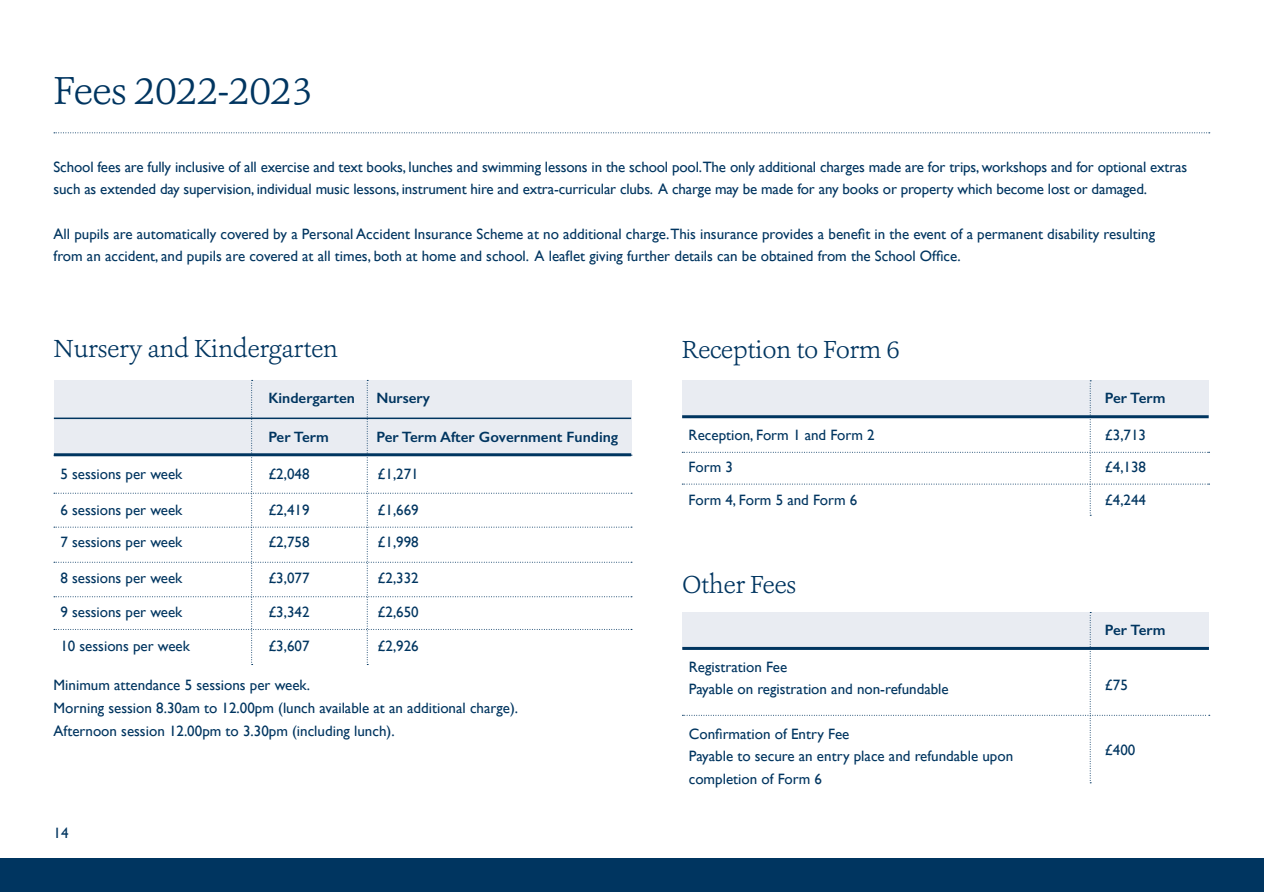
<style>
.page{position:relative;width:1264px;height:892px;background:#fff}
.page>*{position:absolute;margin:0;border:0;box-sizing:border-box;transform-origin:0 0}
.t1{font:300 40.8px "Ashbury";letter-spacing:-.02em;color:#003560}
.t2{font:300 25.8px "Ashbury";letter-spacing:-.02em;color:#003560}
.t3{font:15px/22.5px "Gill Sans";color:#003560}
.t4{font:600 15px "Gill Sans";color:#003560}
</style>
<div class="page">
<svg style="left:54px;top:132px;width:1155px;height:1px"></svg>
<svg style="left:54px;top:380px;width:578px;height:285px"></svg>
<svg style="left:682px;top:380px;width:527px;height:136px"></svg>
<hr style="left:54px;top:417px;width:577px;height:2px;background:#003560">
<hr style="left:54px;top:453px;width:577px;height:3px;background:#003560">
<hr style="left:682px;top:415px;width:526px;height:3px;background:#003560">
<svg style="left:682px;top:612px;width:527px;height:171px"></svg>
<hr style="left:682px;top:647px;width:526px;height:3px;background:#003560">
<div style="left:0;top:857px;width:1262px;height:35px;background:#003560"></div>
<hr style="left:1263px;top:857px;width:1px;height:35px;background:#003560">
<h1 class="t1" style="left:54px;top:64px;width:261px">Fees 2022-2023</h1>
<p class="t3" style="left:54px;top:155px;width:1134px">School fees are fully inclusive of all exercise and text books, lunches and swimming lessons in the school pool.The only additional charges made are for trips, workshops and for optional extras such as extended day supervision, individual music lessons, instrument hire and extra-curricular clubs. A charge may be made for any books or property which become lost or damaged.</p>
<p class="t3" style="left:54px;top:222px;width:1102px">All pupils are automatically covered by a Personal Accident Insurance Scheme at no additional charge.This insurance provides a benefit in the event of a permanent disability resulting from an accident, and pupils are covered at all times, both at home and school. A leaflet giving further details can be obtained from the School Office.</p>
<h2 class="t2" style="left:54px;top:332px;width:286px">Nursery and Kindergarten</h2>
<h2 class="t2" style="left:681px;top:333px;width:220px">Reception to Form 6</h2>
<p class="t4" style="left:268px;top:389px;width:88px">Kindergarten</p>
<p class="t4" style="left:376px;top:389px;width:55px">Nursery</p>
<p class="t4" style="left:1104px;top:389px;width:62px">Per Term</p>
<p class="t4" style="left:268px;top:428px;width:62px">Per Term</p>
<p class="t4" style="left:376px;top:428px;width:243px">Per Term After Government Funding</p>
<p class="t3" style="left:60px;top:462px;width:124px">5 sessions per week</p>
<p class="t3" style="left:60px;top:493px;width:124px;line-height:32.8px">6 sessions per week<br>7 sessions per week</p>
<p class="t3" style="left:60px;top:566px;width:124px">8 sessions per week</p>
<p class="t3" style="left:60px;top:600px;width:124px">9 sessions per week</p>
<p class="t3" style="left:60px;top:634px;width:131px">10 sessions per week</p>
<p class="t3" style="left:268px;top:462px;width:43px">£2,048</p>
<p class="t3" style="left:268px;top:493px;width:43px;line-height:32.8px">£2,419 £2,758</p>
<p class="t3" style="left:268px;top:566px;width:43px">£3,077</p>
<p class="t3" style="left:268px;top:600px;width:43px">£3,342</p>
<p class="t3" style="left:268px;top:634px;width:43px">£3,607</p>
<p class="t3" style="left:377px;top:462px;width:43px">£1,271</p>
<p class="t3" style="left:377px;top:493px;width:43px;line-height:32.8px">£1,669 £1,998</p>
<p class="t3" style="left:377px;top:566px;width:43px">£2,332</p>
<p class="t3" style="left:377px;top:600px;width:43px">£2,650</p>
<p class="t3" style="left:377px;top:634px;width:43px">£2,926</p>
<p class="t3" style="left:54px;top:674px;width:466px">Minimum attendance 5 sessions per week.<br>Morning session 8.30am to 12.00pm (lunch available at an additional charge).<br>Afternoon session 12.00pm to 3.30pm (including lunch).</p>
<p class="t3" style="left:54px;top:822px;width:17px">14</p>
<p class="t3" style="left:688px;top:423px;width:187px">Reception, Form 1 and Form 2</p>
<p class="t3" style="left:688px;top:456px;width:46px">Form 3</p>
<p class="t3" style="left:688px;top:489px;width:170px">Form 4, Form 5 and Form 6</p>
<h2 class="t2" style="left:682px;top:568px;width:116px">Other Fees</h2>
<p class="t3" style="left:688px;top:655px;width:261px">Registration Fee<br>Payable on registration and non-refundable</p>
<p class="t3" style="left:688px;top:722px;width:326px">Confirmation of Entry Fee<br>Payable to secure an entry place and refundable upon completion of Form 6</p>
<p class="t3" style="left:1104px;top:423px;width:43px">£3,713</p>
<p class="t3" style="left:1104px;top:456px;width:43px">£4,138</p>
<p class="t3" style="left:1104px;top:489px;width:43px">£4,244</p>
<p class="t4" style="left:1104px;top:620px;width:62px">Per Term</p>
<p class="t3" style="left:1104px;top:674px;width:24px">£75</p>
<p class="t3" style="left:1104px;top:738px;width:32px">£400</p>
</div>
